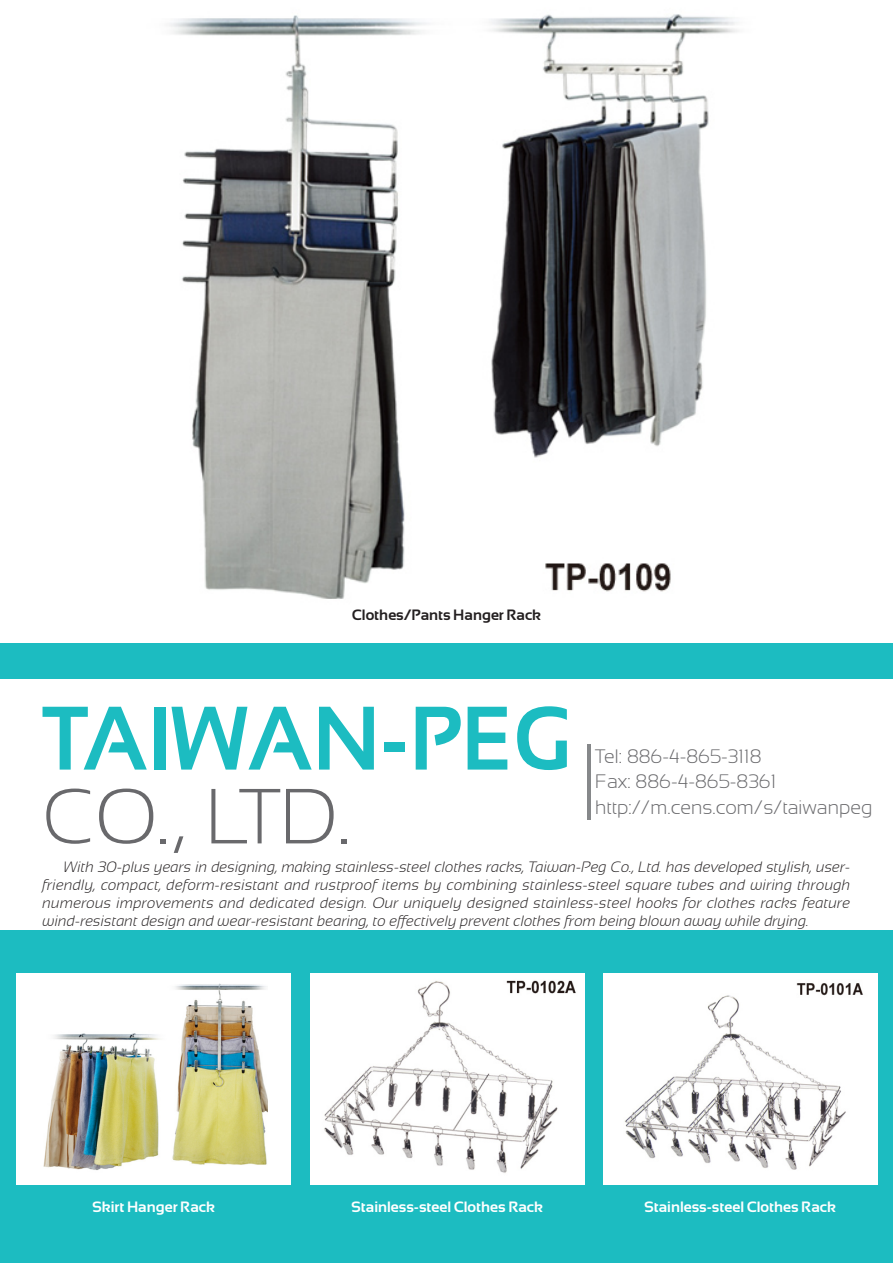
<style>
.page{position:relative;width:893px;height:1263px;background:#fff}
.page>*{position:absolute;margin:0;border:0;box-sizing:border-box;transform-origin:0 0}
.公司名大標{font:700 90px "Sansation";color:#1cbcc1;scale:.95 1}
.公司名大標-2{font:300 78px "Sansation";color:#69696c}
.公司內容{font:300 19.5px "Sansation";color:#69696c}
.副標內文{font:italic 300 15px/18px "Sansation";color:#231f20;text-align:justify}
.產品名{font:700 15px "Sansation";color:#fff}
.產品名-2{font:700 15px "Sansation";color:#231f20}
</style>
<div class="page">
<div style="left:0;top:643px;width:893px;height:620px;background:#1cbcc1"></div>
<div style="left:0;top:679px;width:893px;height:251px;background:#fff"></div>
<div style="left:17px;top:973px;width:274px;height:212px;background:#fff"></div>
<img style="left:43px;top:983px;width:225px;height:187px">
<img style="left:310px;top:973px;width:274px;height:212px">
<img style="left:604px;top:973px;width:271px;height:212px">
<hr style="left:587px;top:744px;width:3px;height:76px;background:#86888a">
<img style="left:169px;top:14px;width:569px;height:585px">
<p class="產品名-2" style="left:352px;top:606px;width:191px">Clothes/Pants Hanger Rack</p>
<p class="公司名大標" style="left:43px;top:688px;width:558px">TAIWAN-PEG</p>
<p class="公司名大標-2" style="left:43px;top:773px;width:309px">CO., LTD.</p>
<p class="公司內容" style="left:595px;top:745px;width:168px">Tel: 886-4-865-3118</p>
<p class="公司內容" style="left:595px;top:771px;width:182px">Fax: 886-4-865-8361</p>
<p class="公司內容" style="left:595px;top:796px;width:278px">http://m.cens.com/s/taiwanpeg</p>
<p class="副標內文" style="left:43px;top:858px;width:809px;text-indent:21px">With 30-plus years in designing, making stainless-steel clothes racks, Taiwan-Peg Co., Ltd. has developed stylish, user&shy;friendly, compact, deform-resistant and rustproof items by combining stainless-steel square tubes and wiring through numerous improvements and dedicated design. Our uniquely designed stainless-steel hooks for clothes racks feature wind-resistant design and wear-resistant bearing, to effectively prevent clothes from being blown away while drying.</p>
<p class="產品名" style="left:92px;top:1199px;width:124px">Skirt Hanger Rack</p>
<p class="產品名" style="left:351px;top:1199px;width:193px">Stainless-steel Clothes Rack</p>
<p class="產品名" style="left:644px;top:1199px;width:193px">Stainless-steel Clothes Rack</p>
</div>
